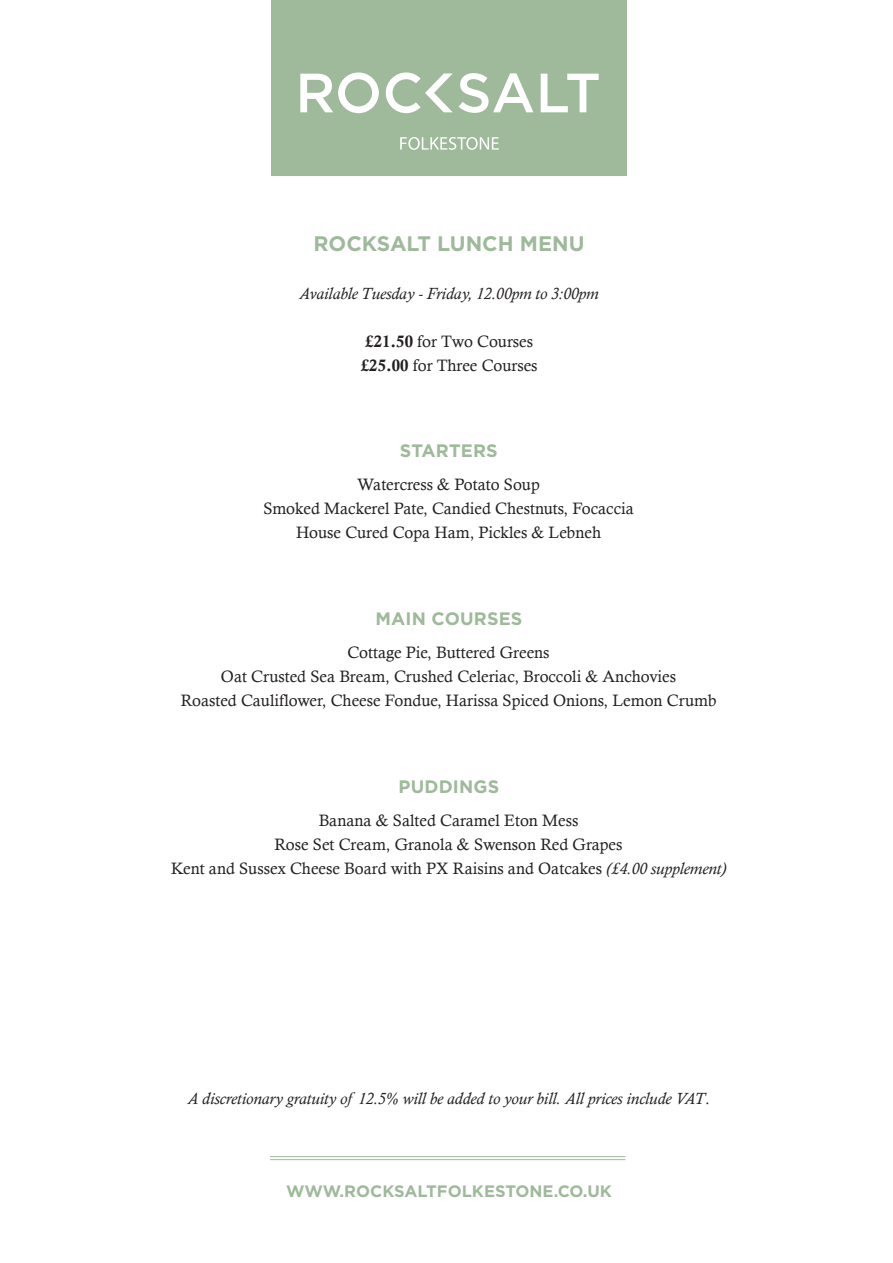
<style>
.page{position:relative;width:893px;height:1263px;background:#fff}
.page>*{position:absolute;margin:0;border:0;box-sizing:border-box;transform-origin:0 0}
.t1{font:700 21px "Gotham";color:#9eba9a}
.t2{font:700 18px "Gotham";letter-spacing:.01em;color:#9eba9a}
.t3{font:16.5px/24px "Calisto";color:#231f20;text-align:center}
.t4{font:italic 16.5px "Calisto";color:#231f20}
.t5{font:700 16.5px "Gotham";color:#9eba9a}
.s1{font-family:"Calis MT Bol"}
.s2{font-style:italic}
.s3{font-style:normal}
</style>
<div class="page">
<div style="left:272px;top:0;width:355px;height:175px;background:#9eba9a"></div>
<svg style="left:400px;top:137px;width:99px;height:13px"></svg>
<svg style="left:300px;top:72px;width:299px;height:41px"></svg>
<hr style="left:270px;top:1159px;width:356px;height:1px;background:#9eba9a">
<hr style="left:270px;top:1156px;width:356px;height:1px;background:#9eba9a">
<p class="t1" style="left:313px;top:229px;width:273px">ROCKSALT LUNCH MENU</p>
<p class="t4" style="left:299px;top:284px;width:301px">Available Tuesday - Friday, 12.00pm to 3:00pm</p>
<p class="t3" style="left:360px;top:329px;width:179px;text-align:left"><span class="s1">£21.50</span> for Two Courses <span class="s1">£25.00</span> for Three Courses</p>
<p class="t2" style="left:400px;top:439px;width:99px">STARTERS</p>
<p class="t3" style="left:263px;top:472px;width:372px">Watercress &amp; Potato Soup<br>Smoked Mackerel Pate, Candied Chestnuts, Focaccia<br>House Cured Copa Ham, Pickles &amp; Lebneh</p>
<p class="t2" style="left:375px;top:607px;width:149px">MAIN COURSES</p>
<p class="t3" style="left:181px;top:640px;width:537px">Cottage Pie, Buttered Greens<br>Oat Crusted Sea Bream, Crushed Celeriac, Broccoli &amp; Anchovies<br>Roasted Cauliflower, Cheese Fondue, Harissa Spiced Onions, Lemon Crumb</p>
<p class="t2" style="left:399px;top:775px;width:102px">PUDDINGS</p>
<p class="t3" style="left:171px;top:808px;width:557px">Banana &amp; Salted Caramel Eton Mess<br>Rose Set Cream, Granola &amp; Swenson Red Grapes<br>Kent and Sussex Cheese Board with PX Raisins and Oatcakes <span class="s2">(£4.00 supplement)</span></p>
<p class="t4" style="left:187px;top:1089px;width:524px">A discretionary gratuity of 12.5% will be added to your bill. All prices include VAT<span class="s3">.</span></p>
<p class="t5" style="left:286px;top:1180px;width:327px">WWW.ROCKSALTFOLKESTONE.CO.UK</p>
</div>
